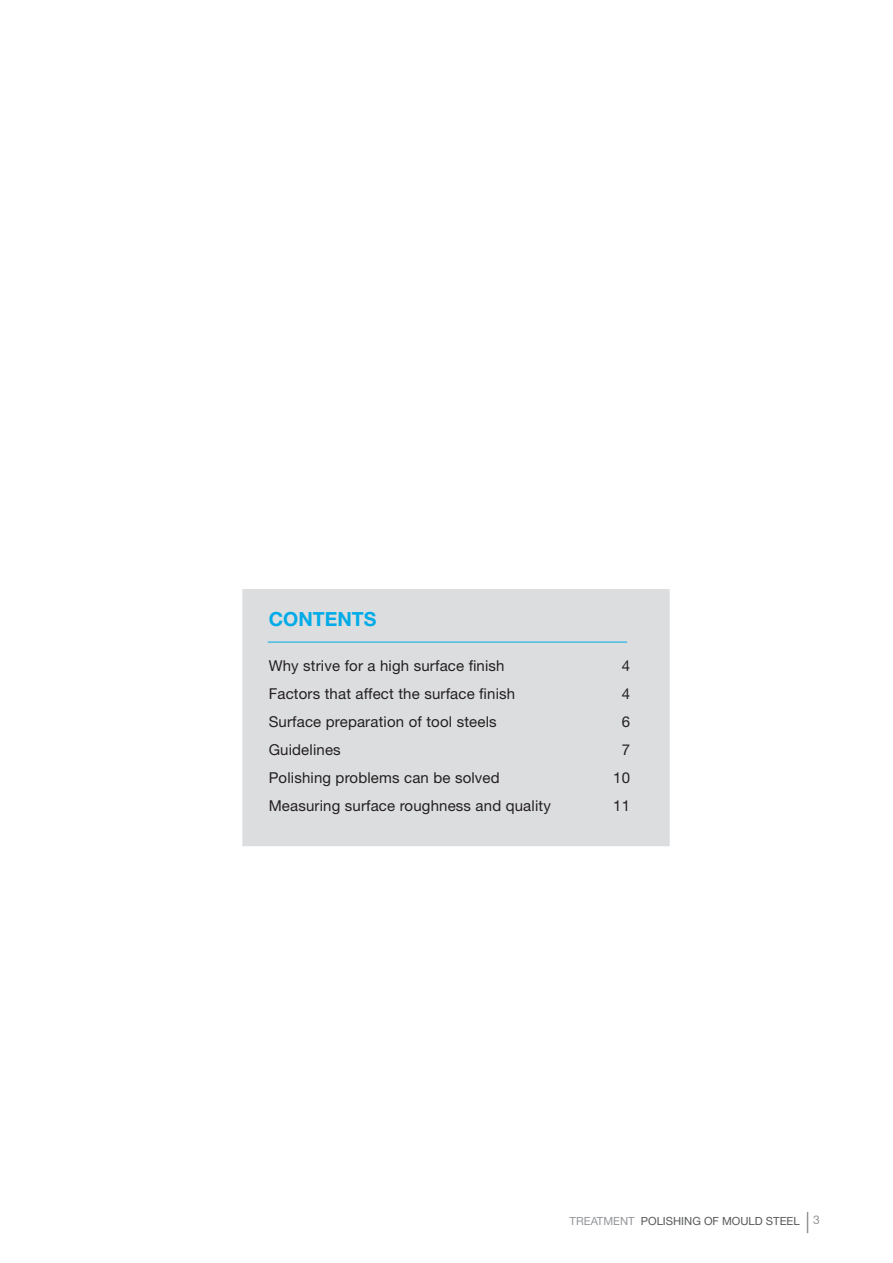
<style>
.page{position:relative;width:893px;height:1263px;background:#fff}
.page>*{position:absolute;margin:0;border:0;box-sizing:border-box;transform-origin:0 0}
.t1{font:700 19.5px "Helvetica Neue";color:#00abe7}
.t2{font:15px "Helvetica Neue";letter-spacing:.01em;color:#231f20}
.t3{font:11.25px "Helvetica Neue";color:#57585a}
.s1{color:#939598}
.s2{font-size:12px;color:#939598}
</style>
<div class="page">
<svg style="left:807px;top:1212px;width:1px;height:21px"></svg>
<div style="left:242px;top:589px;width:428px;height:257px;background:#dcdddf"></div>
<hr style="left:268px;top:642px;width:359px;height:1px;background:#00abe7">
<h1 class="t1" style="left:269px;top:607px;width:109px">CONTENTS</h1>
<p class="t2" style="left:269px;top:656px;width:237px">Why strive for a high surface finish</p>
<p class="t2" style="left:622px;top:656px;width:10px">4</p>
<p class="t2" style="left:269px;top:684px;width:248px">Factors that affect the surface finish</p>
<p class="t2" style="left:622px;top:684px;width:10px">4</p>
<p class="t2" style="left:269px;top:712px;width:229px">Surface preparation of tool steels</p>
<p class="t2" style="left:622px;top:712px;width:10px">6</p>
<p class="t2" style="left:269px;top:740px;width:74px">Guidelines</p>
<p class="t2" style="left:622px;top:740px;width:10px">7</p>
<p class="t2" style="left:269px;top:768px;width:233px">Polishing problems can be solved</p>
<p class="t2" style="left:613px;top:768px;width:18px">10</p>
<p class="t2" style="left:269px;top:796px;width:284px">Measuring surface roughness and quality</p>
<p class="t2" style="left:613px;top:796px;width:18px">11</p>
<p class="t3" style="left:570px;top:1214px;width:252px"><span class="s1">TREATMENT</span> POLISHING OF MOULD STEEL <span class="s2">3</span></p>
</div>
